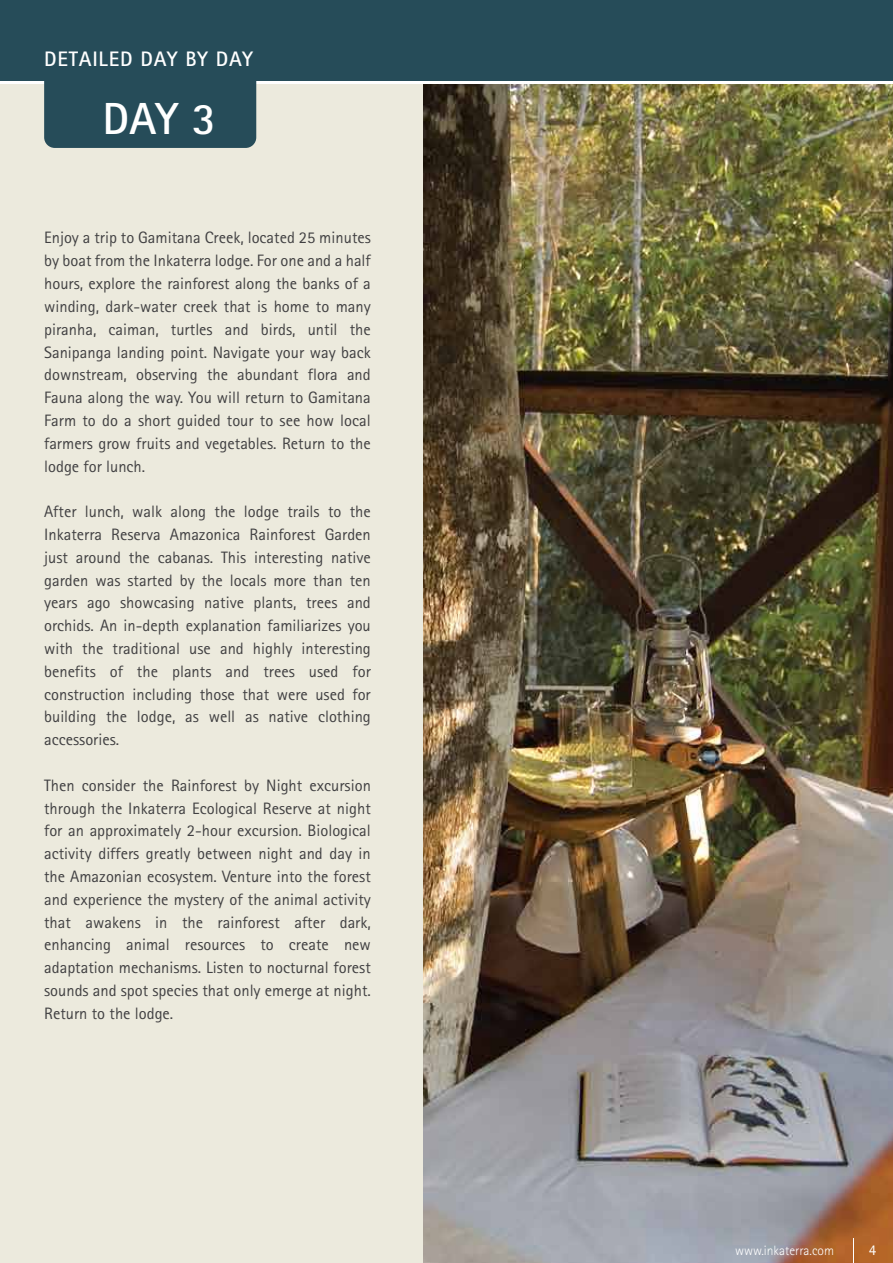
<style>
.page{position:relative;width:893px;height:1263px;background:#fff}
.page>*{position:absolute;margin:0;border:0;box-sizing:border-box;transform-origin:0 0}
.t1{font:700 45px "Rotis Sans Serif";color:#fff}
.t2{font:700 21px "Rotis Sans Serif";letter-spacing:.04em;color:#fff}
.t3{font:16.5px/22.8px "Rotis Sans Serif";color:#414042;text-align:justify}
.t4{font:15px "Rotis Sans Serif";color:#fff}
.t5{font:300 13.5px "Rotis Sans Serif";color:#fff}
</style>
<div class="page">
<div style="left:0;top:85px;width:423px;height:1178px;background:#eceadd"></div>
<img style="left:423px;top:85px;width:470px;height:1178px">
<div style="left:0;top:0;width:893px;height:81px;background:#264c59"></div>
<svg style="left:853px;top:1238px;width:1px;height:25px"></svg>
<div style="left:44px;top:18px;width:212px;height:130px;background:#264c59;border-radius:11px"></div>
<p class="t2" style="left:44px;top:45px;width:210px">DETAILED DAY BY DAY</p>
<h1 class="t1" style="left:103px;top:90px;width:115px">DAY 3</h1>
<p class="t3" style="left:44px;top:226px;width:328px">Enjoy a trip to Gamitana Creek, located 25 minutes by boat from the Inkaterra lodge. For one and a half hours, explore the rainforest along the banks of a winding, dark-water creek that is home to many piranha, caiman, turtles and birds, until the Sanipanga landing point. Navigate your way back downstream, observing the abundant flora and Fauna along the way. You will return to Gamitana Farm to do a short guided tour to see how local farmers grow fruits and vegetables. Return to the lodge for lunch.</p>
<p class="t3" style="left:44px;top:500px;width:328px">After lunch, walk along the lodge trails to the Inkaterra Reserva Amazonica Rainforest Garden just around the cabanas. This interesting native garden was started by the locals more than ten years ago showcasing native plants, trees and orchids. An in-depth explanation familiarizes you with the traditional use and highly interesting benefits of the plants and trees used for construction including those that were used for building the lodge, as well as native clothing accessories.</p>
<p class="t3" style="left:44px;top:774px;width:328px">Then consider the Rainforest by Night excursion through the Inkaterra Ecological Reserve at night for an approximately 2-hour excursion. Biological activity differs greatly between night and day in the Amazonian ecosystem. Venture into the forest and experience the mystery of the animal activity that awakens in the rainforest after dark, enhancing animal resources to create new adaptation mechanisms. Listen to nocturnal forest sounds and spot species that only emerge at night.<br>Return to the lodge.</p>
<p class="t5" style="left:735px;top:1243px;width:100px">www.inkaterra.com</p>
<p class="t4" style="left:869px;top:1241px;width:9px">4</p>
</div>
